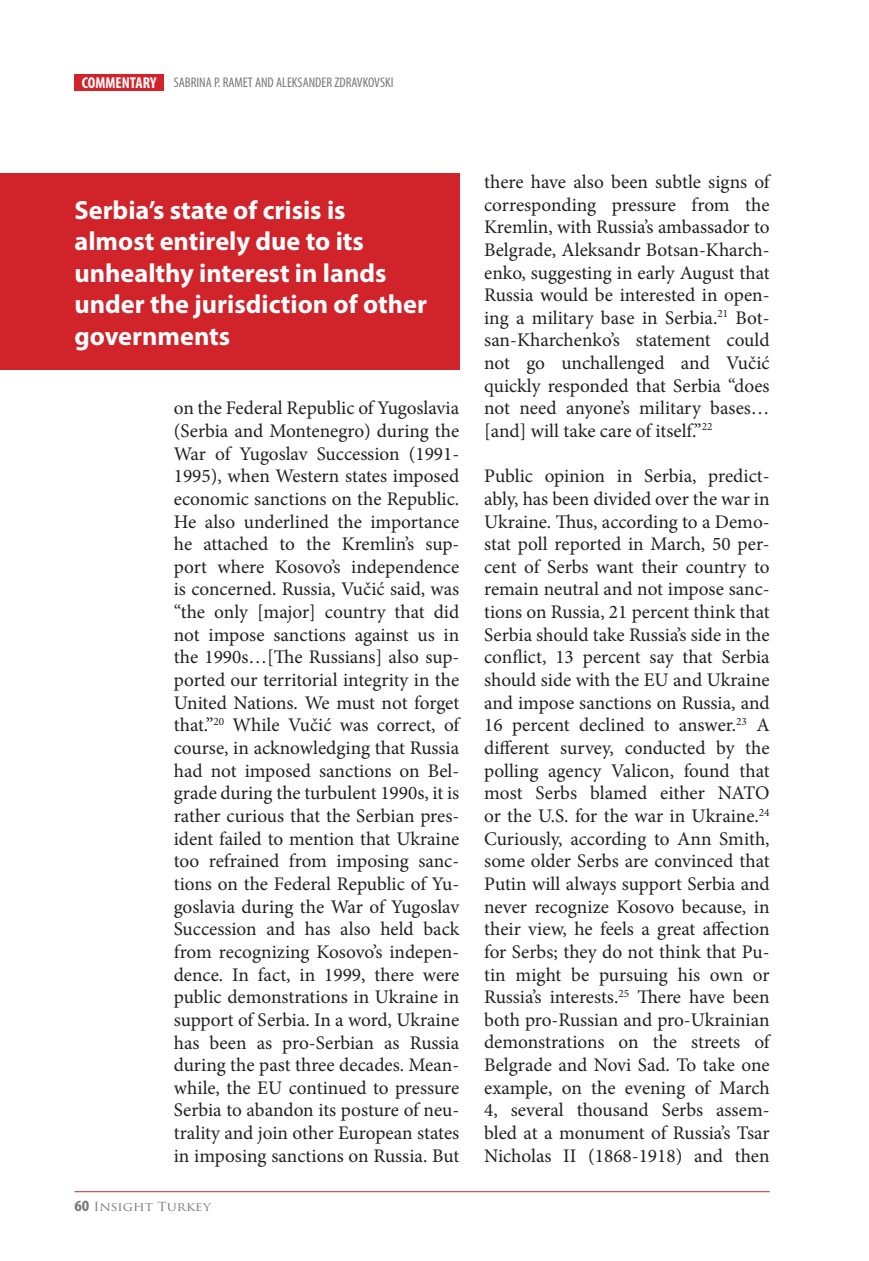
<style>
.page{position:relative;width:869px;height:1261px;background:#fff}
.page>*{position:absolute;margin:0;border:0;box-sizing:border-box;transform-origin:0 0}
.t1{font:700 26.25px/31.5px "Myriad Pro";color:#fff}
.t2{font:19.25px/22.6px "Minion Pro";letter-spacing:-.005em;color:#231f20;text-align:justify}
.t3{font:condensed 14px "Myriad Pro";color:#76787b}
.t4{font:12.25px "Trajan Pro";color:#76787b;scale:1.11 1}
.s1{font-weight:700;font-size:15.75px;color:#fff}
.s2{font-family:"Myriad Pro";font-weight:700;font-stretch:condensed;font-size:15.75px}
</style>
<div class="page">
<div style="left:74px;top:74px;width:90px;height:17px;background:#d1232a"></div>
<hr style="left:74px;top:1190px;width:695px;height:1px;background:#d1232a">
<div style="left:0;top:174px;width:459px;height:196px;background:#d1232a"></div>
<p class="t3" style="left:82px;top:74px;width:313px"><span class="s1">COMMENTARY</span> SABRINA P. RAMET AND ALEKSANDER ZDRAVKOVSKI</p>
<h1 class="t1" style="left:74px;top:193px;width:354px">Serbia’s state of crisis is almost entirely due to its unhealthy interest in lands under the jurisdiction of other governments</h1>
<p class="t2" style="left:174px;top:397px;width:287px">on the Federal Republic of Yugoslavia (Serbia and Montenegro) during the War of Yugoslav Succession (1991- 1995), when Western states imposed economic sanctions on the Republic.<br>He also underlined the importance he attached to the Kremlin’s sup&shy;port where Kosovo’s independence is concerned. Russia, Vučić said, was “the only [major] country that did not impose sanctions against us in the 1990s…[The Russians] also sup&shy;ported our territorial integrity in the United Nations. We must not forget that.”<sup>20</sup> While Vučić was correct, of course, in acknowledging that Russia had not imposed sanctions on Bel&shy;grade during the turbulent 1990s, it is rather curious that the Serbian pres&shy;ident failed to mention that Ukraine too refrained from imposing sanc&shy;tions on the Federal Republic of Yu&shy;goslavia during the War of Yugoslav Succession and has also held back from recognizing Kosovo’s indepen&shy;dence. In fact, in 1999, there were public demonstrations in Ukraine in support of Serbia. In a word, Ukraine has been as pro-Serbian as Russia during the past three decades. Mean&shy;while, the EU continued to pressure Serbia to abandon its posture of neu&shy;trality and join other European states in imposing sanctions on Russia. But</p>
<p class="t4" style="left:74px;top:1198px;width:124px"><span class="s2">60</span> Insight Turkey</p>
<p class="t2" style="left:484px;top:170px;width:287px">there have also been subtle signs of corresponding pressure from the Kremlin, with Russia’s ambassador to Belgrade, Aleksandr Botsan-Kharch&shy;enko, suggesting in early August that Russia would be interested in open&shy;ing a military base in Serbia.<sup>21</sup> Bot&shy;san-Kharchenko’s statement could not go unchallenged and Vučić quickly responded that Serbia “does not need anyone’s military bases… [and] will take care of itself.”<sup>22</sup></p>
<p class="t2" style="left:484px;top:464px;width:287px">Public opinion in Serbia, predict&shy;ably, has been divided over the war in Ukraine. Thus, according to a Demo&shy;stat poll reported in March, 50 per&shy;cent of Serbs want their country to remain neutral and not impose sanc&shy;tions on Russia, 21 percent think that Serbia should take Russia’s side in the conflict, 13 percent say that Serbia should side with the EU and Ukraine and impose sanctions on Russia, and 16 percent declined to answer.<sup>23</sup> A different survey, conducted by the polling agency Valicon, found that most Serbs blamed either NATO or the U.S. for the war in Ukraine.<sup>24<br></sup>Curiously, according to Ann Smith, some older Serbs are convinced that Putin will always support Serbia and never recognize Kosovo because, in their view, he feels a great affection for Serbs; they do not think that Pu&shy;tin might be pursuing his own or Russia’s interests.<sup>25</sup> There have been both pro-Russian and pro-Ukrainian demonstrations on the streets of Belgrade and Novi Sad. To take one example, on the evening of March 4, several thousand Serbs assem&shy;bled at a monument of Russia’s Tsar Nicholas II (1868-1918) and then</p>
</div>
